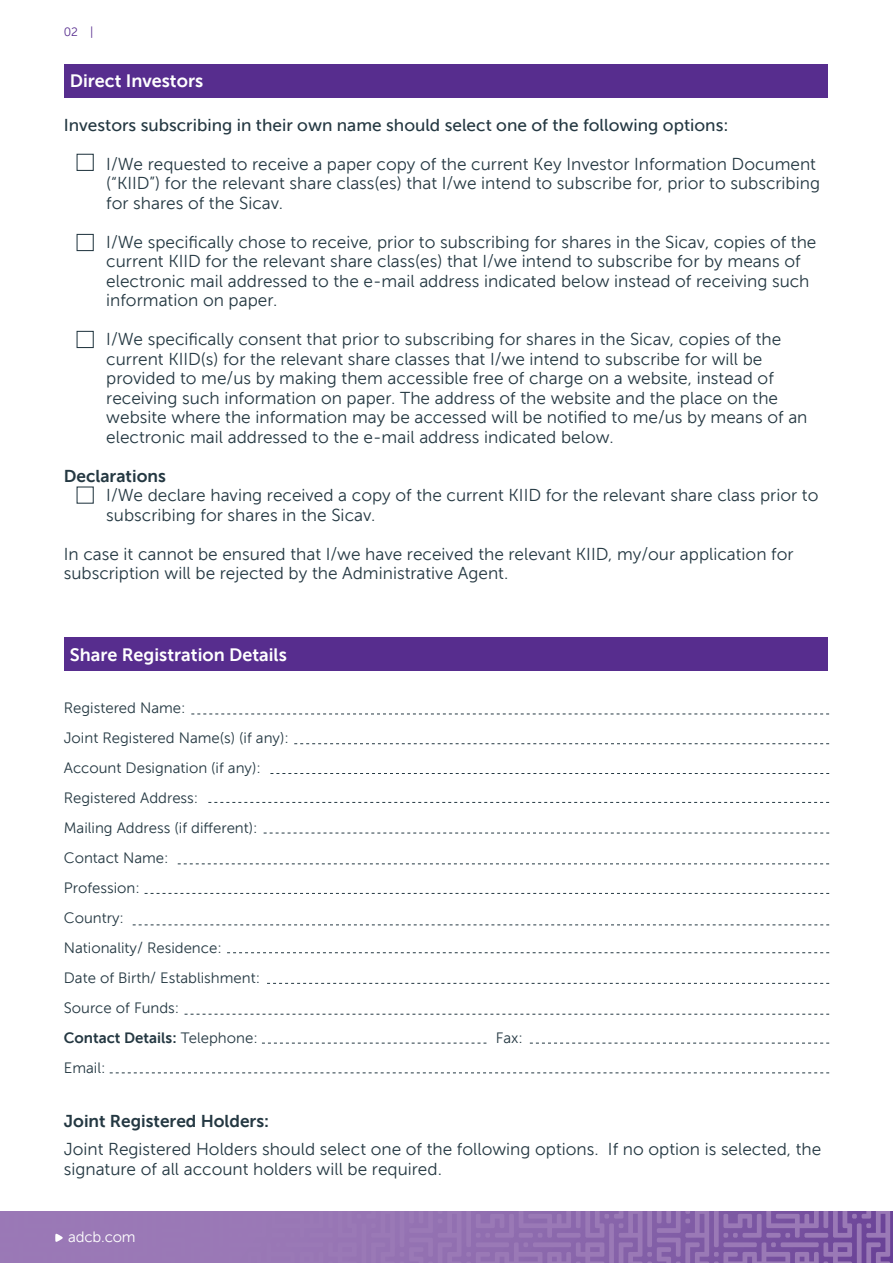
<style>
.page{position:relative;width:893px;height:1263px;background:#fff}
.page>*{position:absolute;margin:0;border:0;box-sizing:border-box;transform-origin:0 0}
.t1{font:18px "Museo Sans 700";color:#fff}
.t2{font:17.25px/19.5px "Museo Sans 300";color:#243842}
.t3{font:17.25px "Museo Sans 500";color:#243842}
.t4{font:17.25px "Museo Sans 700";color:#243842}
.t5{font:15px/30px "Museo Sans 300";color:#243842}
.t6{font:15px "Museo Sans 700";color:#243842}
.t7{font:15px "Museo Sans 300";letter-spacing:-.01em;color:#fff}
.t8{font:12px "Museo Sans 300";color:#572d8e}
.s1{font-family:"Museo Sans 300"}
</style>
<div class="page">
<svg style="left:0;top:1212px;width:893px;height:51px;background:#9270b1"></svg>
<svg style="left:55px;top:1234px;width:8px;height:8px"></svg>
<div style="left:64px;top:64px;width:764px;height:34px;background:#572d8e"></div>
<div style="left:77px;top:154px;width:17px;height:17px;background:#fff;border:1px solid #243842"></div>
<div style="left:77px;top:234px;width:17px;height:17px;background:#fff;border:1px solid #243842"></div>
<div style="left:77px;top:331px;width:17px;height:17px;background:#fff;border:1px solid #243842"></div>
<div style="left:77px;top:486px;width:17px;height:18px;background:#fff;border:1px solid #243842"></div>
<div style="left:64px;top:637px;width:764px;height:34px;background:#572d8e"></div>
<svg style="left:191px;top:714px;width:638px;height:1px"></svg>
<svg style="left:294px;top:743px;width:535px;height:1px"></svg>
<svg style="left:270px;top:773px;width:559px;height:1px"></svg>
<svg style="left:208px;top:802px;width:621px;height:1px"></svg>
<svg style="left:264px;top:833px;width:565px;height:1px"></svg>
<svg style="left:178px;top:864px;width:651px;height:1px"></svg>
<svg style="left:145px;top:893px;width:684px;height:1px"></svg>
<svg style="left:133px;top:925px;width:696px;height:1px"></svg>
<svg style="left:227px;top:952px;width:602px;height:1px"></svg>
<svg style="left:267px;top:983px;width:562px;height:1px"></svg>
<svg style="left:185px;top:1014px;width:644px;height:1px"></svg>
<svg style="left:530px;top:1043px;width:299px;height:1px"></svg>
<svg style="left:262px;top:1043px;width:224px;height:1px"></svg>
<svg style="left:110px;top:1072px;width:719px;height:1px"></svg>
<p class="t8" style="left:64px;top:26px;width:16px">02</p>
<p class="t8" style="left:90px;top:26px;width:5px">|</p>
<p class="t1" style="left:70px;top:71px;width:135px">Direct Investors</p>
<p class="t3" style="left:64px;top:115px;width:666px">Investors subscribing in their own name should select one of the following options:</p>
<p class="t2" style="left:106px;top:154px;width:715px">/I We requested to receive a paper copy of the current Key Investor Information Document (“KIID”) for the relevant share class(es) that /I we intend to subscribe for, prior to subscribing for shares of the Sicav.</p>
<p class="t2" style="left:106px;top:232px;width:712px">/I We specifically chose to receive, prior to subscribing for shares in the Sicav, copies of the current KIID for the relevant share class(es) that /I we intend to subscribe for by means of electronic mail addressed to the -e mail address indicated below instead of receiving such information on paper.</p>
<p class="t2" style="left:106px;top:330px;width:703px">/I We specifically consent that prior to subscribing for shares in the Sicav, copies of the current KIID s( ) for the relevant share classes that /I we intend to subscribe for will be provided to me/us by making them accessible free of charge on a website, instead of receiving such information on paper. The address of the website and the place on the website where the information may be accessed will be notified to me/us by means of an electronic mail addressed to the -e mail address indicated below.</p>
<p class="t4" style="left:64px;top:466px;width:104px">Declarations</p>
<p class="t2" style="left:106px;top:486px;width:714px">/I We declare having received a copy of the current KIID for the relevant share class prior to subscribing for shares in the Sicav.</p>
<p class="t2" style="left:64px;top:544px;width:731px">In case it cannot be ensured that /I we have received the relevant KIID, my/our application for subscription will be rejected by the Administrative Agent.</p>
<p class="t1" style="left:70px;top:644px;width:219px">Share Registration Details</p>
<p class="t5" style="left:64px;top:693px;width:227px">Registered Name:<br>Joint Registered Name s( ) (if any :(<br>Account Designation (if any :(<br>Registered Address:<br>Mailing Address i f( different :(<br>Contact Name:<br>Profession:<br>Country:<br>Nationality/ Residence:<br>Date of Birth/ Establishment:<br>Source of Funds:</p>
<p class="t6" style="left:64px;top:1030px;width:195px">Contact Details: <span class="s1">Telephone:</span></p>
<p class="t5" style="left:64px;top:1053px;width:43px">Email:</p>
<p class="t5" style="left:496px;top:1023px;width:29px">Fax:</p>
<p class="t4" style="left:64px;top:1111px;width:207px">Joint Registered Holders:</p>
<p class="t2" style="left:64px;top:1139px;width:536px">Joint Registered Holders should select one of the following options. signature of all account holders will be required.</p>
<p class="t2" style="left:608px;top:1139px;width:215px">If no option is selected, the</p>
<p class="t7" style="left:68px;top:1228px;width:69px">adcb.com</p>
</div>
